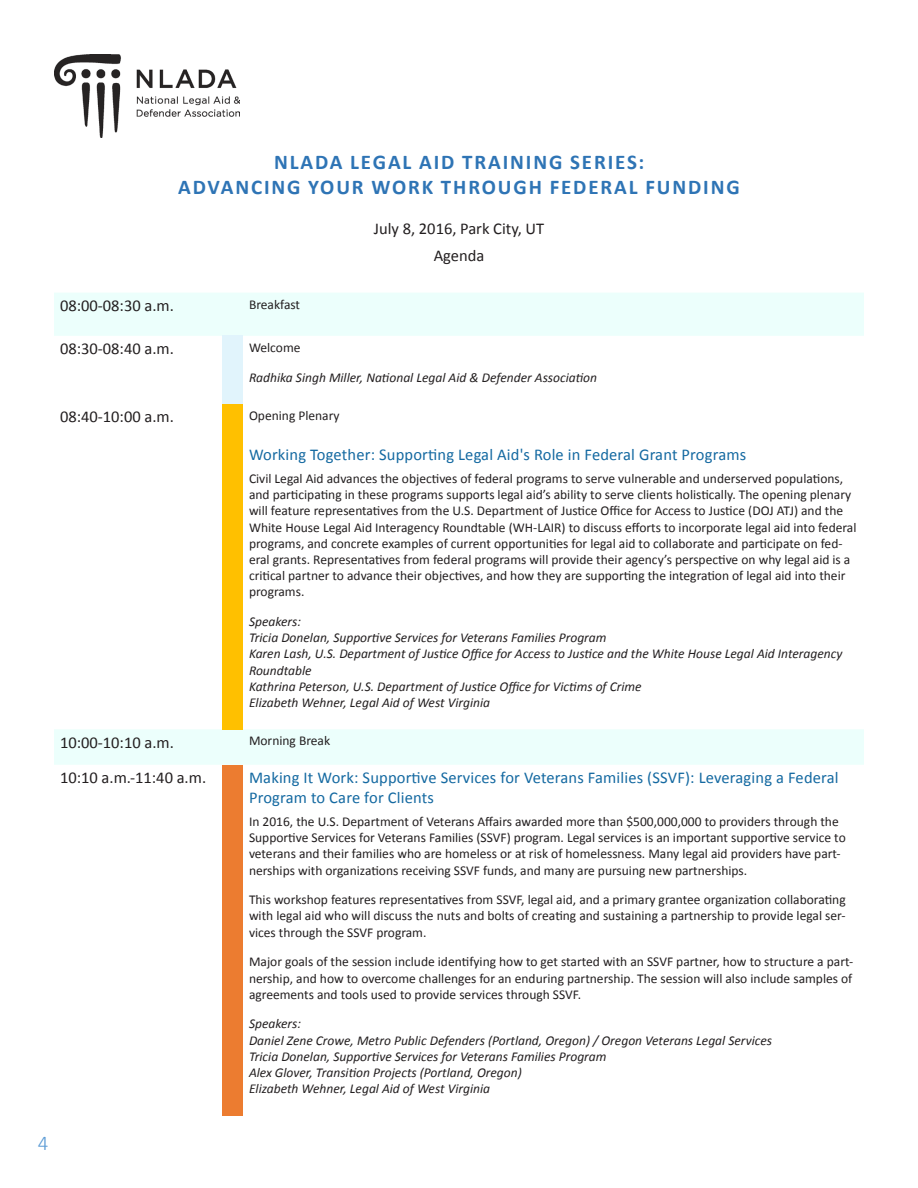
<style>
.page{position:relative;width:918px;height:1188px;background:#fff}
.page>*{position:absolute;margin:0;border:0;box-sizing:border-box;transform-origin:0 0}
.t1{font:700 21px "Calibri";letter-spacing:.09em;color:#2e74b5}
.t2{font:300 21px "Calibri";color:#5b9bd5}
.session_titles{font:16.5px/19.8px "Calibri";letter-spacing:.01em;color:#1469a1}
.text{font:16.5px "Calibri";color:#231f20}
.agenda_text{font:13.5px/16.2px "Calibri";color:#231f20}
.speakers{font:italic 13.5px/16.2px "Calibri";color:#231f20}
</style>
<div class="page">
<svg style="left:54px;top:293px;width:810px;height:472px"></svg>
<div style="left:222px;top:336px;width:21px;height:68px;background:#e1f4fc"></div>
<div style="left:222px;top:404px;width:21px;height:325px;background:#ffc000"></div>
<div style="left:222px;top:765px;width:21px;height:350px;background:#ec7c30"></div>
<img style="left:54px;top:54px;width:185px;height:83px">
<p class="t1" style="left:274px;top:148px;width:372px">NLADA LEGAL AID TRAINING SERIES:</p>
<p class="t1" style="left:178px;top:174px;width:563px">ADVANCING YOUR WORK THROUGH FEDERAL FUNDING</p>
<p class="text" style="left:374px;top:218px;width:172px">July 8, 2016, Park City, UT</p>
<p class="text" style="left:434px;top:245px;width:52px">Agenda</p>
<p class="text" style="left:60px;top:295px;width:115px">08:00-08:30 a.m.</p>
<p class="agenda_text" style="left:249px;top:296px;width:53px">Breakfast</p>
<p class="text" style="left:60px;top:338px;width:115px">08:30-08:40 a.m.</p>
<p class="agenda_text" style="left:249px;top:339px;width:53px">Welcome</p>
<p class="speakers" style="left:249px;top:369px;width:350px">Radhika Singh Miller, National Legal Aid &amp; Defender Association</p>
<p class="text" style="left:60px;top:406px;width:115px">08:40-10:00 a.m.</p>
<p class="agenda_text" style="left:249px;top:407px;width:92px">Opening Plenary</p>
<p class="session_titles" style="left:249px;top:445px;width:499px">Working Together: Supporting Legal Aid's Role in Federal Grant Programs</p>
<p class="agenda_text" style="left:249px;top:470px;width:609px">Civil Legal Aid advances the objectives of federal programs to serve vulnerable and underserved populations, and participating in these programs supports legal aid’s ability to serve clients holistically. The opening plenary will feature representatives from the U.S. Department of Justice Office for Access to Justice (DOJ ATJ) and the White House Legal Aid Interagency Roundtable (WH-LAIR) to discuss efforts to incorporate legal aid into federal programs, and concrete examples of current opportunities for legal aid to collaborate and participate on fed&shy;eral grants. Representatives from federal programs will provide their agency’s perspective on why legal aid is a critical partner to advance their objectives, and how they are supporting the integration of legal aid into their programs.</p>
<p class="speakers" style="left:249px;top:613px;width:359px">Speakers:<br>Tricia Donelan, Supportive Services for Veterans Families Program</p>
<p class="speakers" style="left:249px;top:645px;width:595px">Karen Lash, U.S. Department of Justice Office for Access to Justice and the White House Legal Aid Interagency<br>Roundtable</p>
<p class="speakers" style="left:249px;top:678px;width:394px">Kathrina Peterson, U.S. Department of Justice Office for Victims of Crime</p>
<p class="speakers" style="left:249px;top:694px;width:243px">Elizabeth Wehner, Legal Aid of West Virginia</p>
<p class="text" style="left:60px;top:732px;width:115px">10:00-10:10 a.m.</p>
<p class="agenda_text" style="left:249px;top:733px;width:83px">Morning Break</p>
<p class="text" style="left:60px;top:767px;width:148px">10:10 a.m.-11:40 a.m.</p>
<p class="session_titles" style="left:249px;top:768px;width:591px">Making It Work: Supportive Services for Veterans Families (SSVF): Leveraging a Federal<br>Program to Care for Clients</p>
<p class="agenda_text" style="left:249px;top:813px;width:598px">In 2016, the U.S. Department of Veterans Affairs awarded more than $500,000,000 to providers through the Supportive Services for Veterans Families (SSVF) program. Legal services is an important supportive service to veterans and their families who are homeless or at risk of homelessness. Many legal aid providers have part&shy;nerships with organizations receiving SSVF funds, and many are pursuing new partnerships.</p>
<p class="agenda_text" style="left:249px;top:892px;width:598px;text-align:justify">This workshop features representatives from SSVF, legal aid, and a primary grantee organization collaborating with legal aid who will discuss the nuts and bolts of creating and sustaining a partnership to provide legal ser&shy;vices through the SSVF program.</p>
<p class="agenda_text" style="left:249px;top:954px;width:606px;text-align:justify">Major goals of the session include identifying how to get started with an SSVF partner, how to structure a part&shy;nership, and how to overcome challenges for an enduring partnership. The session will also include samples of agreements and tools used to provide services through SSVF.</p>
<p class="speakers" style="left:249px;top:1015px;width:54px">Speakers:</p>
<p class="speakers" style="left:249px;top:1032px;width:525px">Daniel Zene Crowe, Metro Public Defenders (Portland, Oregon) / Oregon Veterans Legal Services</p>
<p class="speakers" style="left:249px;top:1048px;width:359px">Tricia Donelan, Supportive Services for Veterans Families Program</p>
<p class="speakers" style="left:249px;top:1064px;width:274px">Alex Glover, Transition Projects (Portland, Oregon)</p>
<p class="speakers" style="left:249px;top:1080px;width:243px">Elizabeth Wehner, Legal Aid of West Virginia</p>
<h1 class="t2" style="left:38px;top:1130px;width:12px">4</h1>
</div>
